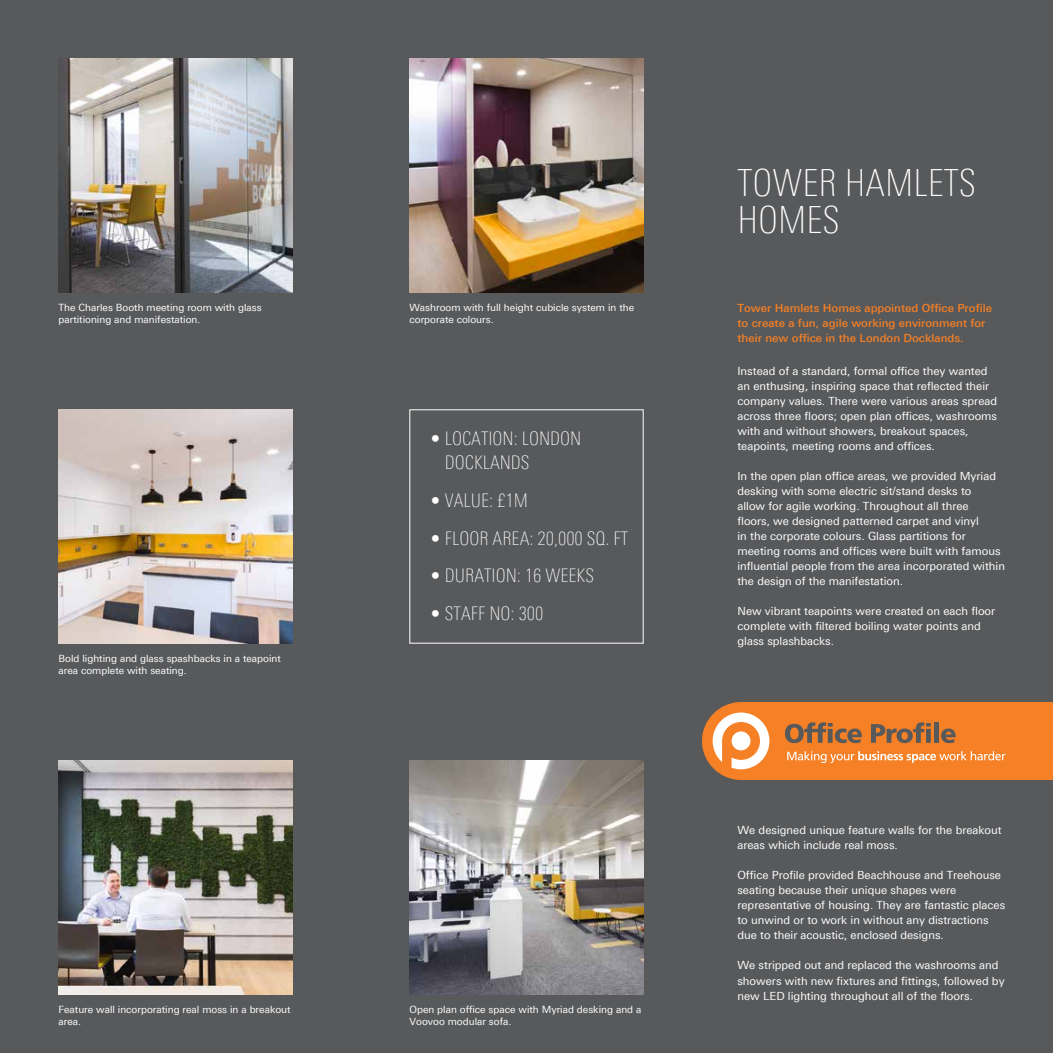
<style>
.page{position:relative;width:1053px;height:1053px;background:#fff}
.page>*{position:absolute;margin:0;border:0;box-sizing:border-box;transform-origin:0 0}
.t1{font:100 condensed 37.5px/37.5px "Linotype Univers";color:#fff}
.t2{font:100 condensed 18.75px/23.8px "Linotype Univers";color:#fff}
.t3{font:11.25px/15px "Linotype Univers Basic";color:#fff}
.t4{font:500 11.25px/15px "Linotype Univers Basic";color:#f58025}
.t5{font:10px/12.5px "Linotype Univers Basic";color:#fff}
</style>
<div class="page">
<div style="left:0;top:0;width:1052px;height:1052px;background:#58595b"></div>
<svg style="left:702px;top:702px;width:350px;height:78px;background:#e8863a"></svg>
<div style="left:409px;top:409px;width:234px;height:234px;border:1px solid #fff"></div>
<img style="left:58px;top:58px;width:234px;height:234px">
<img style="left:58px;top:409px;width:234px;height:234px">
<img style="left:58px;top:760px;width:234px;height:234px">
<img style="left:409px;top:58px;width:234px;height:234px">
<img style="left:409px;top:760px;width:234px;height:234px">
<p class="t5" style="left:58px;top:301px;width:205px">The Charles Booth meeting room with glass partitioning and manifestation.</p>
<p class="t5" style="left:58px;top:651px;width:224px">Bold lighting and glass spashbacks in a teapoint area complete with seating.</p>
<p class="t5" style="left:58px;top:1002px;width:233px">Feature wall incorporating real moss in a breakout area.</p>
<p class="t5" style="left:409px;top:301px;width:226px">Washroom with full height cubicle system in the corporate colours.</p>
<h2 class="t2" style="left:445px;top:426px;width:138px;text-indent:-14px">• LOCATION: LONDON<br>DOCKLANDS</h2>
<h2 class="t2" style="left:431px;top:488px;width:99px">• VALUE: £1M</h2>
<h2 class="t2" style="left:431px;top:526px;width:199px">• FLOOR AREA: 20,000 SQ. FT</h2>
<h2 class="t2" style="left:431px;top:564px;width:165px">• DURATION: 16 WEEKS</h2>
<h2 class="t2" style="left:431px;top:602px;width:114px">• STAFF NO: 300</h2>
<p class="t5" style="left:409px;top:1002px;width:233px">Open plan office space with Myriad desking and a<br>Voovoo modular sofa.</p>
<h1 class="t1" style="left:737px;top:164px;width:240px">TOWER HAMLETS<br>HOMES</h1>
<p class="t4" style="left:737px;top:300px;width:256px">Tower Hamlets Homes appointed Office Profile to create a fun, agile working environment for their new office in the London Docklands.</p>
<p class="t3" style="left:737px;top:363px;width:261px">Instead of a standard, formal office they wanted an enthusing, inspiring space that reflected their company values. There were various areas spread across three floors; open plan offices, washrooms with and without showers, breakout spaces, teapoints, meeting rooms and offices.</p>
<p class="t3" style="left:737px;top:468px;width:269px">In the open plan office areas, we provided Myriad desking with some electric sit/stand desks to<br>allow for agile working. Throughout all three<br>floors, we designed patterned carpet and vinyl<br>in the corporate colours. Glass partitions for meeting rooms and offices were built with famous influential people from the area incorporated within the design of the manifestation.</p>
<p class="t3" style="left:737px;top:603px;width:259px">New vibrant teapoints were created on each floor complete with filtered boiling water points and glass splashbacks.</p>
<p class="t3" style="left:737px;top:822px;width:266px">We designed unique feature walls for the breakout areas which include real moss.</p>
<p class="t3" style="left:737px;top:867px;width:269px">Office Profile provided Beachhouse and Treehouse seating because their unique shapes were representative of housing. They are fantastic places to unwind or to work in without any distractions due to their acoustic, enclosed designs.</p>
<p class="t3" style="left:737px;top:957px;width:268px">We stripped out and replaced the washrooms and showers with new fixtures and fittings, followed by new LED lighting throughout all of the floors.</p>
</div>
